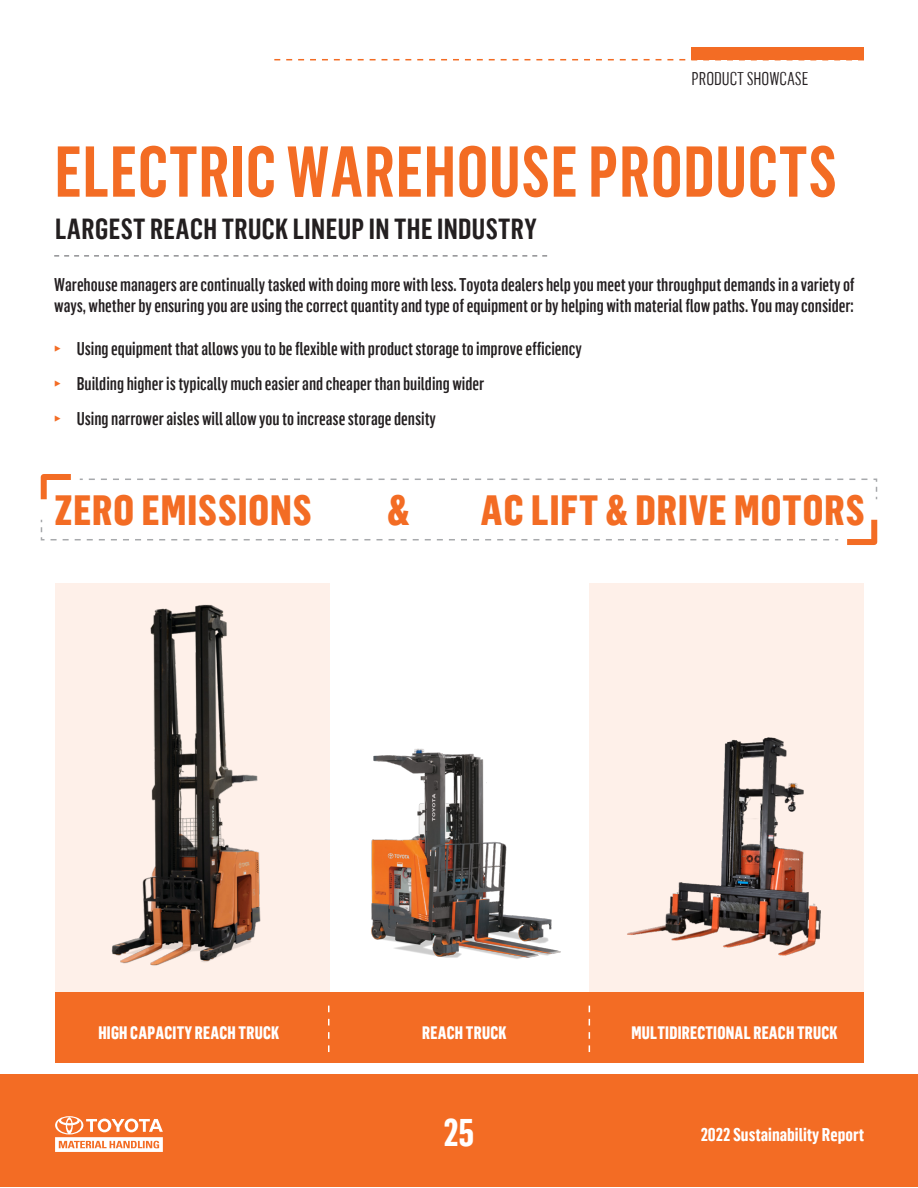
<style>
.page{position:relative;width:918px;height:1188px;background:#fff}
.page>*{position:absolute;margin:0;border:0;box-sizing:border-box;transform-origin:0 0}
.t1{font:600 70.5px "Flama Condensed";letter-spacing:.015em;color:#f36c24;scale:.94 1}
.t2{font:800 42.15px "Flama Condensed";letter-spacing:.025em;color:#f36c24}
.t3{font:700 37.65px "Flama Condensed";color:#fff}
.t4{font:600 28.35px "Flama Condensed";letter-spacing:.015em;color:#231f20}
.t5{font:500 18px/21.6px "Flama Condensed";color:#241f21}
.t6{font:500 18px "Flama Condensed";color:#231f20}
.t7{font:800 18px "Flama Condensed";letter-spacing:.015em;color:#fff;scale:.92 1}
.t8{font:700 18px "Flama Condensed";color:#fff}
.t9{font:18px "Flama Condensed";color:#241f21}
.s1{color:#f36c24}
</style>
<div class="page">
<div style="left:0;top:1074px;width:918px;height:113px;background:#f36c24"></div>
<svg style="left:274px;top:59px;width:412px;height:1px"></svg>
<div style="left:691px;top:48px;width:173px;height:12px;background:#f36c24"></div>
<svg style="left:55px;top:1116px;width:108px;height:36px"></svg>
<div style="left:589px;top:584px;width:275px;height:479px;background:#fef0e9"></div>
<div style="left:55px;top:584px;width:275px;height:479px;background:#fef0e9"></div>
<img style="left:111px;top:604px;width:150px;height:362px">
<img style="left:627px;top:737px;width:194px;height:219px">
<img style="left:371px;top:748px;width:190px;height:211px">
<svg style="left:40px;top:519px;width:838px;height:26px"></svg>
<svg style="left:40px;top:474px;width:838px;height:26px"></svg>
<svg style="left:54px;top:255px;width:493px;height:2px"></svg>
<div style="left:55px;top:993px;width:809px;height:70px;background:#f36c24"></div>
<svg style="left:328px;top:1006px;width:1px;height:46px"></svg>
<svg style="left:589px;top:1006px;width:1px;height:46px"></svg>
<p class="t9" style="left:691px;top:67px;width:118px">PRODUCT SHOWCASE</p>
<p class="t1" style="left:55px;top:127px;width:833px">ELECTRIC WAREHOUSE PRODUCTS</p>
<p class="t4" style="left:55px;top:211px;width:483px">LARGEST REACH TRUCK LINEUP IN THE INDUSTRY</p>
<p class="t5" style="left:54px;top:273px;width:802px">Warehouse managers are continually tasked with doing more with less. Toyota dealers help you meet your throughput demands in a variety of ways, whether by ensuring you are using the correct quantity and type of equipment or by helping with material flow paths. You may consider:</p>
<p class="t6" style="left:54px;top:337px;width:529px"><span class="s1">►</span> Using equipment that allows you to be flexible with product storage to improve efficiency</p>
<p class="t6" style="left:54px;top:373px;width:432px"><span class="s1">►</span> Building higher is typically much easier and cheaper than building wider</p>
<p class="t6" style="left:54px;top:408px;width:383px"><span class="s1">►</span> Using narrower aisles will allow you to increase storage density</p>
<p class="t2" style="left:55px;top:483px;width:259px">ZERO EMISSIONS</p>
<p class="t2" style="left:387px;top:483px;width:24px">&amp;</p>
<p class="t2" style="left:481px;top:483px;width:386px">AC LIFT &amp; DRIVE MOTORS</p>
<p class="t7" style="left:98px;top:1021px;width:198px">HIGH CAPACITY REACH TRUCK</p>
<p class="t7" style="left:422px;top:1021px;width:93px">REACH TRUCK</p>
<p class="t7" style="left:631px;top:1021px;width:226px">MULTIDIRECTIONAL REACH TRUCK</p>
<h3 class="t3" style="left:443px;top:1109px;width:33px">25</h3>
<p class="t8" style="left:701px;top:1123px;width:165px">2022 Sustainability Report</p>
</div>
